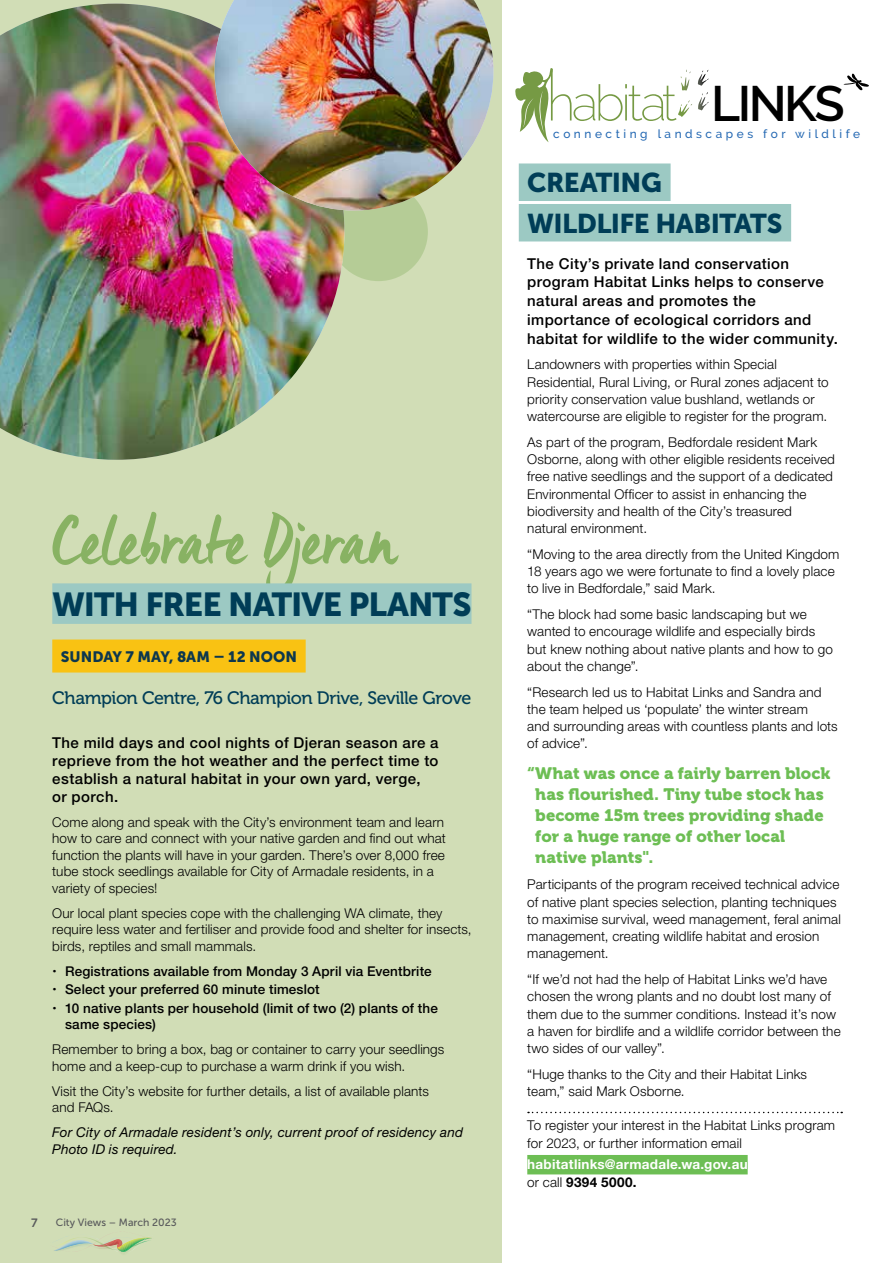
<style>
.page{position:relative;width:893px;height:1263px;background:#fff}
.page>*{position:absolute;margin:0;border:0;box-sizing:border-box;transform-origin:0 0}
.t1{font:69px "Manus Smooth";letter-spacing:.005em;color:#88b263}
.t2{font:600 49.5px "Raleway";letter-spacing:-.05em;color:#000}
.t3{font:33px "Museo Sans 900";letter-spacing:-.03em;color:#003d57}
.t4{font:27px/40.5px "Museo Sans 900";letter-spacing:-.02em;color:#003d57}
.t5{font:18px "Museo 500";letter-spacing:-.025em;color:#003d57}
.t6{font:16.5px/21px "Museo 900";color:#6dbe54}
.t7{font:500 15px/18.8px "Helvetica Neue LT Std";letter-spacing:.025em;color:#000}
.t8{font:15px "Museo Sans 900";letter-spacing:.005em;color:#0d374e}
.t9{font:300 13.5px/17.2px "Helvetica Neue LT Std";letter-spacing:.01em;color:#000}
.t10{font:500 13.5px/18.6px "Helvetica Neue LT Std";letter-spacing:.01em;color:#000}
.t11{font:italic 13.5px/16.5px "Helvetica Neue LT Std";letter-spacing:.015em;color:#000}
.t12{font:700 13.5px/17.2px "Helvetica Neue LT Std";letter-spacing:.02em;color:#fff}
.t13{font:12px "Museo Sans 700";color:#58595b}
.t14{font:500 11.85px "Raleway";letter-spacing:.3em;color:#2267b2}
.t15{font:10.5px "Museo Sans 500";color:#58595b}
.s1{font-weight:300;color:#000}
.s2{color:#000}
</style>
<div class="page">
<svg style="left:843px;top:73px;width:26px;height:18px"></svg>
<svg style="left:515px;top:68px;width:194px;height:74px"></svg>
<div style="left:0;top:0;width:502px;height:1263px;background:#d1ddb6"></div>
<div style="left:52px;top:583px;width:419px;height:41px;background:#9cc9c3"></div>
<div style="left:52px;top:639px;width:254px;height:33px;background:#f9c213"></div>
<hr style="left:892px;top:0;width:1px;height:659px;background:#e6e7e8">
<div style="left:329px;top:182px;width:99px;height:99px;background:#b5cc96;border-radius:50%"></div>
<img style="left:0;top:4px;width:344px;height:456px">
<img style="left:215px;top:0;width:278px;height:210px">
<div style="left:519px;top:163px;width:152px;height:38px;background:#9cc9c3"></div>
<div style="left:519px;top:204px;width:272px;height:37px;background:#9cc9c3"></div>
<svg style="left:528px;top:1112px;width:314px;height:1px"></svg>
<div style="left:527px;top:1155px;width:221px;height:19px;background:#6dbe54"></div>
<svg style="left:54px;top:1237px;width:98px;height:15px"></svg>
<h1 class="t1" style="left:52px;top:499px;width:346px">Celebrate Djeran</h1>
<h3 class="t3" style="left:52px;top:585px;width:421px">WITH FREE NATIVE PLANTS</h3>
<p class="t8" style="left:61px;top:648px;width:238px">SUNDAY 7 MAY, 8AM – 12 NOON</p>
<h3 class="t5" style="left:52px;top:688px;width:421px">Champion Centre, 76 Champion Drive, Seville Grove</h3>
<p class="t7" style="left:52px;top:733px;width:388px;line-height:18px">The mild days and cool nights of Djeran season are a reprieve from the hot weather and the perfect time to establish a natural habitat in your own yard, verge, or porch.</p>
<p class="t9" style="left:52px;top:813px;width:395px;line-height:16.5px">Come along and speak with the City’s environment team and learn how to care and connect with your native garden and find out what function the plants will have in your garden. There’s over 8,000 free tube stock seedlings available for City of Armadale residents, in a variety of species!</p>
<p class="t9" style="left:52px;top:904px;width:421px;line-height:16.5px">Our local plant species cope with the challenging WA climate, they require less water and fertiliser and provide food and shelter for insects, birds, reptiles and small mammals.</p>
<p class="t10" style="left:65px;top:961px;width:374px">Registrations available from Monday 3 April via Eventbrite<br>Select your preferred 60 minute timeslot<br>10 native plants per household (limit of two (2) plants of the</p>
<p class="t10" style="left:65px;top:1015px;width:92px">same species)</p>
<p class="t9" style="left:52px;top:1041px;width:394px;line-height:16.5px">Remember to bring a box, bag or container to carry your seedlings home and a keep-cup to purchase a warm drink if you wish.</p>
<p class="t9" style="left:52px;top:1083px;width:378px;line-height:16.5px">Visit the City’s website for further details, a list of available plants and FAQs.</p>
<p class="t11" style="left:52px;top:1124px;width:412px">For City of Armadale resident’s only, current proof of residency and<br>Photo ID is required.</p>
<p class="t13" style="left:31px;top:1216px;width:8px">7</p>
<p class="t15" style="left:56px;top:1217px;width:122px">City Views – March 2023</p>
<h2 class="t2" style="left:711px;top:75px;width:135px">LINKS</h2>
<p class="t14" style="left:553px;top:127px;width:309px">connecting landscapes for wildlife</p>
<h3 class="t4" style="left:527px;top:163px;width:257px">CREATING<br>WILDLIFE HABITATS</h3>
<p class="t7" style="left:527px;top:254px;width:312px">The City’s private land conservation program Habitat Links helps to conserve natural areas and promotes the importance of ecological corridors and habitat for wildlife to the wider community.</p>
<p class="t9" style="left:527px;top:356px;width:303px">Landowners with properties within Special Residential, Rural Living, or Rural zones adjacent to priority conservation value bushland, wetlands or watercourse are eligible to register for the program.</p>
<p class="t9" style="left:527px;top:433px;width:309px">As part of the program, Bedfordale resident Mark Osborne, along with other eligible residents received free native seedlings and the support of a dedicated Environmental Officer to assist in enhancing the biodiversity and health of the City’s treasured natural environment.</p>
<p class="t9" style="left:527px;top:545px;width:314px">“Moving to the area directly from the United Kingdom<br>18 years ago we were fortunate to find a lovely place to live in Bedfordale,” said Mark.</p>
<p class="t9" style="left:527px;top:605px;width:307px">“The block had some basic landscaping but we wanted to encourage wildlife and especially birds but knew nothing about native plants and how to go about the change”.</p>
<p class="t9" style="left:527px;top:683px;width:312px">“Research led us to Habitat Links and Sandra and the team helped us ‘populate’ the winter stream<br>and surrounding areas with countless plants and lots of advice”.</p>
<p class="t6" style="left:535px;top:763px;width:296px;text-indent:-8px">“What was once a fairly barren block has flourished. Tiny tube stock has become 15m trees providing shade for a huge range of other local native plants".</p>
<p class="t9" style="left:527px;top:876px;width:315px">Participants of the program received technical advice of native plant species selection, planting techniques to maximise survival, weed management, feral animal management, creating wildlife habitat and erosion management.</p>
<p class="t9" style="left:527px;top:970px;width:315px">“If we’d not had the help of Habitat Links we’d have chosen the wrong plants and no doubt lost many of them due to the summer conditions. Instead it’s now a haven for birdlife and a wildlife corridor between the two sides of our valley”.</p>
<p class="t9" style="left:527px;top:1065px;width:281px">“Huge thanks to the City and their Habitat Links team,” said Mark Osborne.</p>
<p class="t9" style="left:527px;top:1117px;width:309px">To register your interest in the Habitat Links program for 2023, or further information email</p>
<p class="t12" style="left:527px;top:1155px;width:222px">habitatlinks@armadale.wa.gov.au <span class="s1">or call</span> <span class="s2">9394 5000.</span></p>
</div>
